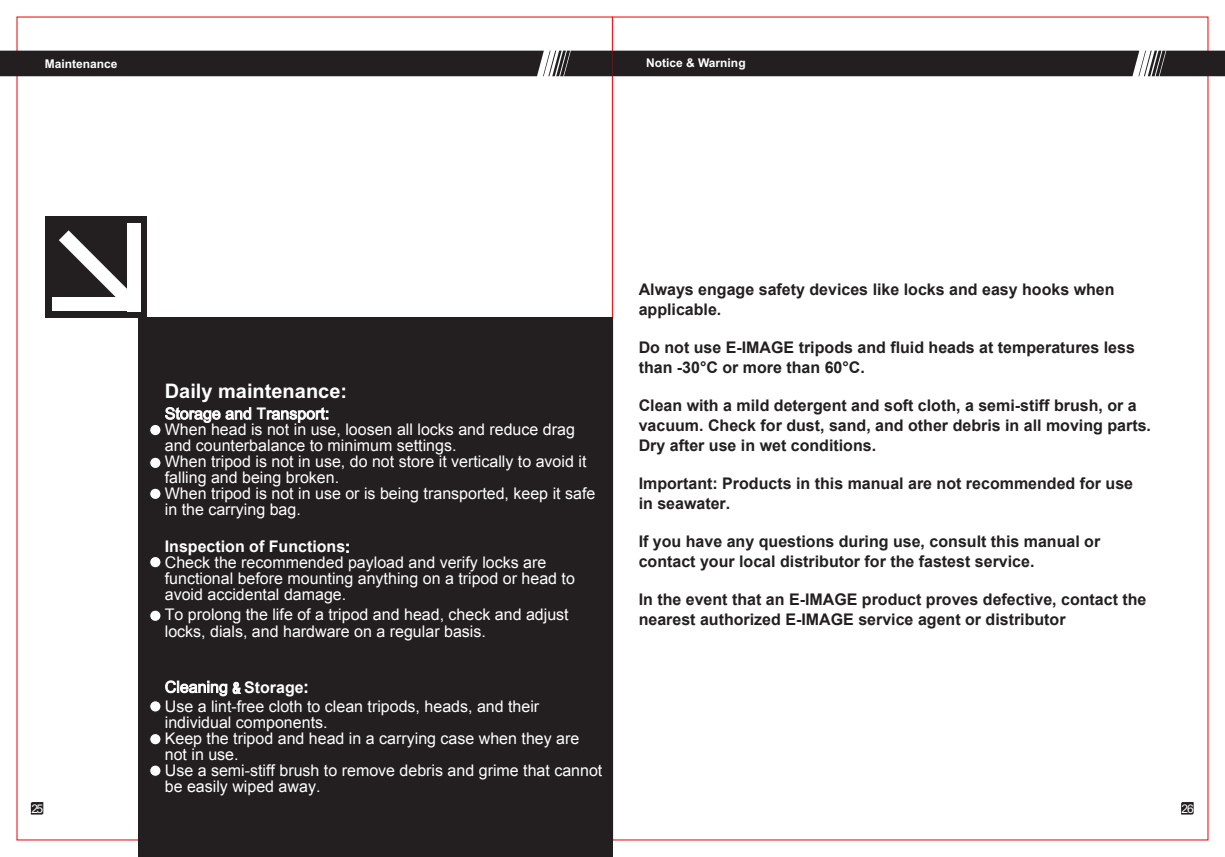
<style>
.page{position:relative;width:1225px;height:857px;background:#fff}
.page>*{position:absolute;margin:0;border:0;box-sizing:border-box;transform-origin:0 0}
.t1{font:700 20px "Arial";color:#fff}
.t2{font:16px/16px "Arial";color:#fff}
.t3{font:700 16px/20px "Arial";color:#231f20}
.t4{font:700 12px "Arial";color:#fff}
.t5{font:12px "Arial Unicode MS";color:#fff}
.s1{font-style:inherit}
.s2{font-weight:700}
.s3{font-family:"GD Highway Gothic JA OTF";font-size:12px}
</style>
<div class="page">
<div style="left:0;top:51px;width:1225px;height:25px;background:#231f20"></div>
<div style="left:138px;top:317px;width:474px;height:539px;background:#231f20"></div>
<div style="left:45px;top:216px;width:102px;height:101px;background:#231f20"></div>
<div style="left:127px;top:223px;width:14px;height:88px;background:#fff"></div>
<svg style="left:59px;top:230px;width:68px;height:67px"></svg>
<div style="left:53px;top:297px;width:88px;height:14px;background:#fff"></div>
<svg style="left:149px;top:423px;width:13px;height:13px"></svg>
<svg style="left:149px;top:487px;width:13px;height:13px"></svg>
<svg style="left:149px;top:456px;width:13px;height:13px"></svg>
<svg style="left:149px;top:555px;width:13px;height:13px"></svg>
<svg style="left:149px;top:609px;width:13px;height:12px"></svg>
<svg style="left:149px;top:732px;width:13px;height:13px"></svg>
<svg style="left:149px;top:699px;width:13px;height:13px"></svg>
<svg style="left:149px;top:764px;width:13px;height:12px"></svg>
<svg style="left:30px;top:802px;width:14px;height:12px"></svg>
<svg style="left:1181px;top:802px;width:13px;height:12px"></svg>
<p class="t4" style="left:45px;top:59px;width:74px">Maintenance</p>
<p class="t4" style="left:646px;top:58px;width:101px">Notice &amp; Warning</p>
<p class="t1" style="left:165px;top:383px;width:184px">Daily maintenance:</p>
<p class="t2" style="left:165px;top:405px;width:432px"><span class="s1">Storage and</span> <span class="s2">T</span><span class="s1">ransport:<br></span>When head is not in use, loosen all locks and reduce drag and counterbalance to minimum settings.<br>When tripod is not in use, do not store it vertically to avoid it falling and being broken.<br>When tripod is not in use or is being transported, keep it safe in the carrying bag.</p>
<p class="t2" style="left:165px;top:538px;width:412px"><span class="s2">Inspection of Functions</span><span class="s1">:<br></span>Check the recommended payload and verify locks are functional before mounting anything on a tripod or head to avoid accidental damage.</p>
<p class="t2" style="left:165px;top:606px;width:405px">To prolong the life of a tripod and head, check and adjust locks, dials, and hardware on a regular basis.</p>
<p class="t2" style="left:165px;top:676px;width:376px;line-height:19.8px"><span class="s1">Cleaning</span> <span class="s3">&amp;</span> <span class="s2">Storage</span><span class="s1">:<br></span>Use a lint-free cloth to clean tripods, heads, and their</p>
<p class="t2" style="left:165px;top:714px;width:439px">individual components.<br>Keep the tripod and head in a carrying case when they are not in use.<br>Use a semi-stiff brush to remove debris and grime that cannot be easily wiped away.</p>
<p class="t3" style="left:638px;top:279px;width:477px">Always engage safety devices like locks and easy hooks when applicable.</p>
<p class="t3" style="left:638px;top:337px;width:498px">Do not use E-IMAGE tripods and fluid heads at temperatures less than -30°C or more than 60°C.</p>
<p class="t3" style="left:638px;top:395px;width:514px">Clean with a mild detergent and soft <span class="s1">cloth</span>, a semi-stiff brush, or a vacuum. Check for dust, sand, and other debris in all moving parts.<br>Dry after use in wet conditions.</p>
<p class="t3" style="left:638px;top:473px;width:496px">Important: Product<span class="s1">s</span> in this manual are not recommended for use in seawater.</p>
<p class="t3" style="left:638px;top:531px;width:463px">If you have any questions during use, consult this manual or contact your local distributor for the fastest service.</p>
<p class="t3" style="left:638px;top:589px;width:509px">In the event that an E-IMAGE product proves defective, contact the nearest authorized E-IMAGE service agent or distributor</p>
<p class="t5" style="left:31px;top:803px;width:13px">25</p>
<p class="t5" style="left:1181px;top:803px;width:14px">26</p>
</div>
